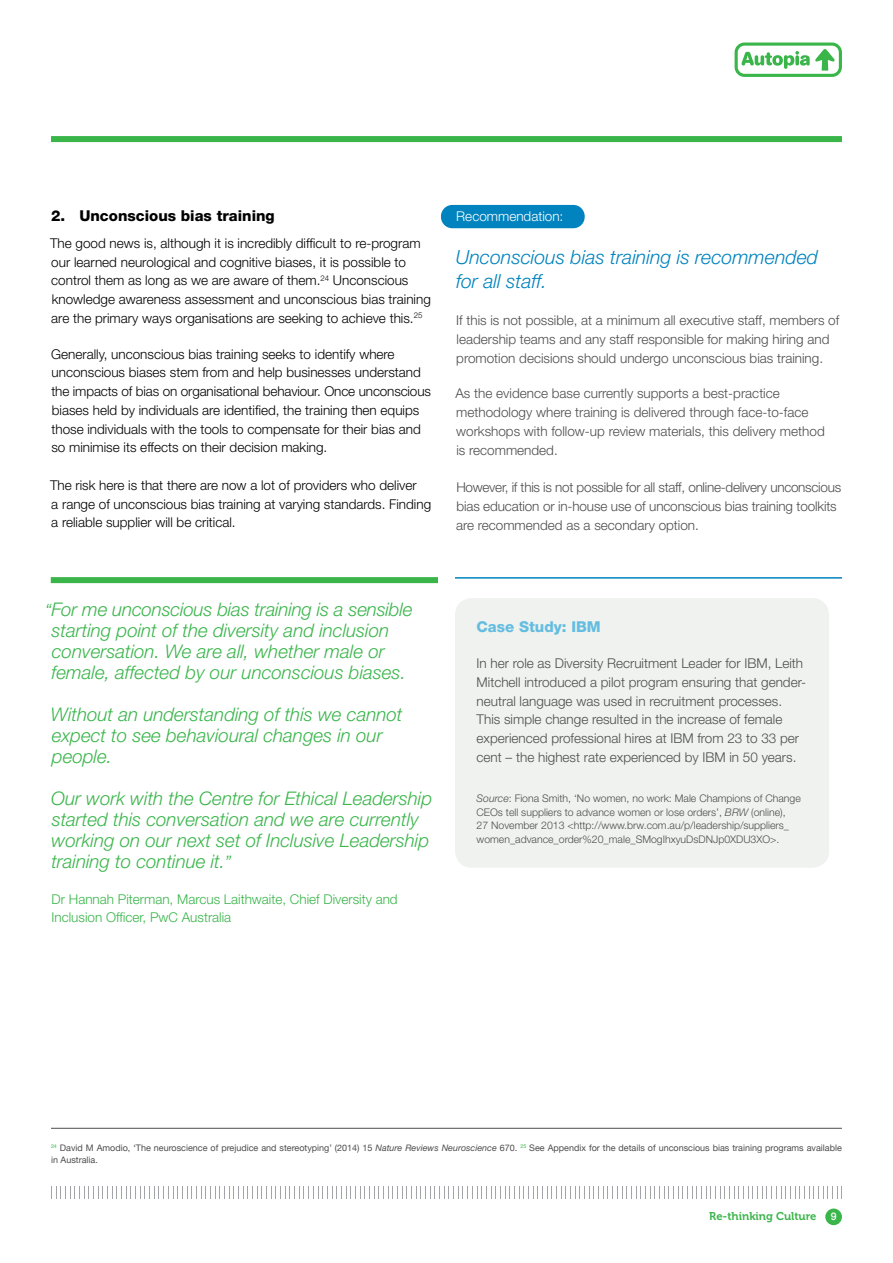
<style>
.page{position:relative;width:893px;height:1263px;background:#fff}
.page>*{position:absolute;margin:0;border:0;box-sizing:border-box;transform-origin:0 0}
.t1{font:italic 300 19.5px/24px "Helvetica Neue";color:#0083be}
.t2{font:italic 300 18.75px/21px "Helvetica Neue";color:#39b54a}
.t3{font:800 15px "Helvetica Neue";color:#000}
.t4{font:800 15px "Helvetica Neue";color:#64bde1}
.t5{font:300 13.5px/18.8px "Helvetica Neue";color:#4d4d4f}
.t6{font:300 13.5px/18.8px "Helvetica Neue";color:#000}
.t7{font:300 13.5px/18.8px "Helvetica Neue";color:#39b54a}
.t8{font:300 13.5px "Helvetica Neue";color:#fff}
.t9{font:11.25px "Museo 700";color:#39b54a}
.t10{font:300 10.5px/13.5px "Helvetica Neue";color:#4d4d4f}
.t11{font:500 10.5px "Helvetica Neue";color:#fff}
.t12{font:9px/12px "Helvetica Neue";color:#4d4d4f}
.s1{font-size:17.25px}
.s2{font-style:italic}
</style>
<div class="page">
<div style="left:51px;top:136px;width:791px;height:6px;background:#39b54a"></div>
<svg style="left:51px;top:1186px;width:791px;height:13px"></svg>
<div style="left:441px;top:205px;width:144px;height:23px;background:#0083be;border-radius:11px"></div>
<div style="left:51px;top:577px;width:387px;height:6px;background:#39b54a"></div>
<div style="left:455px;top:598px;width:374px;height:270px;background:#eff2ee;border-radius:17px"></div>
<hr style="left:455px;top:577px;width:387px;height:2px;background:#0083be">
<hr style="left:51px;top:1128px;width:791px;height:1px;background:#4d4d4f">
<svg style="left:735px;top:43px;width:107px;height:34px"></svg>
<div style="left:825px;top:1208px;width:17px;height:17px;background:#39b54a;border-radius:50%"></div>
<p class="t3" style="left:51px;top:207px;width:225px">2. Unconscious bias training</p>
<p class="t6" style="left:50px;top:233px;width:382px">The good news is, although it is incredibly difficult to re-program our learned neurological and cognitive biases, it is possible to control them as long as we are aware of them.<sup>24</sup> Unconscious knowledge awareness assessment and unconscious bias training are the primary ways organisations are seeking to achieve this.<sup>25</sup></p>
<p class="t6" style="left:51px;top:344px;width:381px">Generally, unconscious bias training seeks to identify where unconscious biases stem from and help businesses understand the impacts of bias on organisational behaviour. Once unconscious biases held by individuals are identified, the training then equips those individuals with the tools to compensate for their bias and so minimise its effects on their decision making.</p>
<p class="t6" style="left:50px;top:475px;width:383px">The risk here is that there are now a lot of providers who deliver<br>a range of unconscious bias training at varying standards. Finding a reliable supplier will be critical.</p>
<p class="t8" style="left:456px;top:208px;width:109px">Recommendation:</p>
<h1 class="t1" style="left:456px;top:244px;width:364px">Unconscious bias training is recommended for all staff.</h1>
<p class="t5" style="left:456px;top:311px;width:385px">If this is not possible, at a minimum all executive staff, members of leadership teams and any staff responsible for making hiring and promotion decisions should undergo unconscious bias training.</p>
<p class="t5" style="left:455px;top:384px;width:371px">As the evidence base currently supports a best-practice methodology where training is delivered through face-to-face workshops with follow-up review materials, this delivery method is recommended.</p>
<p class="t5" style="left:456px;top:478px;width:387px">However, if this is not possible for all staff, online-delivery unconscious bias education or in-house use of unconscious bias training toolkits are recommended as a secondary option.</p>
<h2 class="t2" style="left:52px;top:598px;width:362px;text-indent:-6px"><span class="s1">“</span>For me unconscious bias training is a sensible starting point of the diversity and inclusion conversation. We are all, whether male or female, affected by our unconscious biases.</h2>
<h2 class="t2" style="left:51px;top:703px;width:353px">Without an understanding of this we cannot expect to see behavioural changes in our people.</h2>
<h2 class="t2" style="left:51px;top:787px;width:382px">Our work with the Centre for Ethical Leadership started this conversation and we are currently working on our next set of Inclusive Leadership training to continue it.<span class="s1">”</span></h2>
<p class="t7" style="left:52px;top:889px;width:348px">Dr Hannah Piterman, Marcus Laithwaite, Chief Diversity and<br>Inclusion Officer, PwC Australia</p>
<p class="t4" style="left:477px;top:618px;width:126px">Case Study: IBM</p>
<p class="t5" style="left:477px;top:654px;width:331px">In her role as Diversity Recruitment Leader for IBM, Leith Mitchell introduced a pilot program ensuring that gender&shy;neutral language was used in recruitment processes.<br>This simple change resulted in the increase of female experienced professional hires at IBM from 23 to 33 per cent – the highest rate experienced by IBM in 50 years.</p>
<p class="t10" style="left:477px;top:792px;width:326px"><span class="s2">Source</span>: Fiona Smith, ‘No women, no work: Male Champions of Change CEOs tell suppliers to advance women or lose orders’, <span class="s2">BRW</span> (online),<br>27 November 2013 &lt;http://www.brw.com.au/p/leadership/suppliers_ women_advance_order%20_male_SMogIhxyuDsDNJp0XDU3XO&gt;.</p>
<p class="t12" style="left:51px;top:1142px;width:792px"><sup>24</sup> David M Amodio, ‘The neuroscience of prejudice and stereotyping’ (2014) 15 <span class="s2">Nature Reviews Neuroscience</span> 670. <sup>25</sup> See Appendix for the details of unconscious bias training programs available in Australia.</p>
<p class="t9" style="left:709px;top:1210px;width:109px">Re-thinking Culture</p>
<p class="t11" style="left:831px;top:1210px;width:7px">9</p>
</div>
